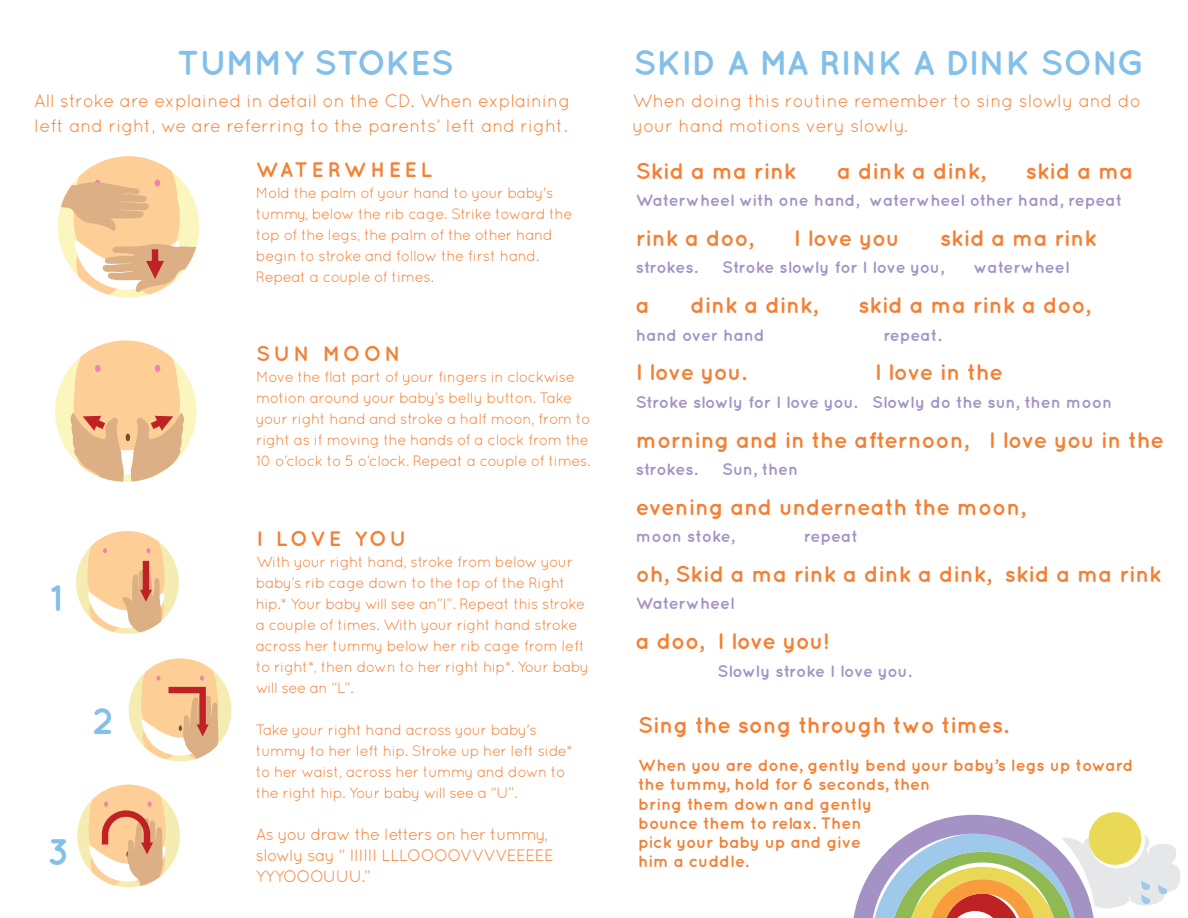
<style>
.page{position:relative;width:1188px;height:918px;background:#fff}
.page>*{position:absolute;margin:0;border:0;box-sizing:border-box;transform-origin:0 0}
.t1{font:700 36.75px "Quicksand";color:#83c0e9}
.t2{font:700 34.5px "Quicksand";color:#83c0e9}
.t3{font:700 22.5px "Quicksand";color:#f48034}
.t4{font:700 21px "Quicksand";letter-spacing:.145em;color:#f48034}
.t5{font:18px/25.2px "Quicksand";color:#f48034}
.t6{font:700 16.5px "Quicksand";color:#a492c5}
.t7{font:700 16.5px/19.2px "Quicksand";color:#f48034}
.t8{font:16.5px/21px "Quicksand";letter-spacing:-.03em;color:#f48034}
.t9{font:700 16.5px "Quicksand";letter-spacing:-.02em;color:#a492c5}
.t10{font:700 16.5px "Quicksand";letter-spacing:-.025em;color:#a492c5}
.t11{font:15px/21px "Quicksand";letter-spacing:-.03em;color:#f48034}
</style>
<div class="page">
<svg style="left:853px;top:812px;width:328px;height:106px"></svg>
<svg style="left:1089px;top:813px;width:56px;height:55px"></svg>
<div style="left:1089px;top:812px;width:52px;height:53px;background:#e9d956;border-radius:50%"></div>
<div style="left:129px;top:659px;width:103px;height:102px;background:#f4ecb0;border-radius:50%"></div>
<svg style="left:141px;top:659px;width:78px;height:102px;background:#f2c8a1"></svg>
<div style="left:77px;top:785px;width:103px;height:102px;background:#f4ecb0;border-radius:50%"></div>
<svg style="left:89px;top:785px;width:77px;height:102px;background:#f1c59f"></svg>
<div style="left:76px;top:531px;width:103px;height:103px;background:#f4ecb0;border-radius:50%"></div>
<svg style="left:87px;top:531px;width:78px;height:103px"></svg>
<div style="left:143px;top:561px;width:6px;height:32px;background:#be2225"></div>
<svg style="left:58px;top:156px;width:141px;height:140px"></svg>
<div style="left:152px;top:249px;width:6px;height:17px;background:#be2225"></div>
<div style="left:55px;top:341px;width:141px;height:141px;background:#fbf6be;border-radius:50%"></div>
<svg style="left:69px;top:341px;width:116px;height:141px"></svg>
<h2 class="t2" style="left:177px;top:42px;width:278px">TUMMY STOKES</h2>
<h2 class="t2" style="left:633px;top:42px;width:513px">SKID A MA RINK A DINK SONG</h2>
<p class="t5" style="left:34px;top:87px;width:538px">All stroke are explained in detail on the CD. When explaining left and right, we are referring to the parents’ left and right.</p>
<p class="t5" style="left:633px;top:87px;width:509px">When doing this routine remember to sing slowly and do your hand motions very slowly.</p>
<h3 class="t3" style="left:636px;top:157px;width:162px">Skid a ma rink</h3>
<h3 class="t3" style="left:837px;top:157px;width:150px">a dink a dink,</h3>
<h3 class="t3" style="left:1026px;top:157px;width:109px">skid a ma</h3>
<h3 class="t4" style="left:256px;top:157px;width:178px">WATERWHEEL</h3>
<p class="t11" style="left:256px;top:182px;width:318px">Mold the palm of your hand to your baby's tummy, below the rib cage. Strike toward the top of the legs, the palm of the other hand begin to stroke and follow the first hand.<br>Repeat a couple of times.</p>
<p class="t6" style="left:636px;top:191px;width:488px">Waterwheel with one hand, waterwheel other hand, repeat</p>
<h3 class="t3" style="left:636px;top:225px;width:119px">rink a doo,</h3>
<h3 class="t3" style="left:794px;top:225px;width:107px">I love you</h3>
<h3 class="t3" style="left:940px;top:225px;width:158px">skid a ma rink</h3>
<p class="t6" style="left:636px;top:258px;width:63px">strokes.</p>
<p class="t9" style="left:722px;top:258px;width:223px">Stroke slowly for I love you,</p>
<p class="t6" style="left:974px;top:258px;width:97px">waterwheel</p>
<h3 class="t3" style="left:636px;top:292px;width:15px">a</h3>
<h3 class="t3" style="left:690px;top:292px;width:129px">dink a dink,</h3>
<h3 class="t3" style="left:858px;top:292px;width:234px">skid a ma rink a doo,</h3>
<h1 class="t1" style="left:50px;top:576px;width:14px">1</h1>
<h1 class="t1" style="left:92px;top:699px;width:23px">2</h1>
<h1 class="t1" style="left:47px;top:830px;width:24px">3</h1>
<h3 class="t4" style="left:256px;top:341px;width:146px">SUN MOON</h3>
<p class="t11" style="left:256px;top:366px;width:336px">Move the flat part of your fingers in clockwise motion around your baby’s belly button. Take your right hand and stroke a half moon, from to right as if moving the hands of a clock from the 10 o’clock to 5 o’clock. Repeat a couple of times.</p>
<h3 class="t4" style="left:256px;top:526px;width:152px">I LOVE YOU</h3>
<p class="t11" style="left:256px;top:551px;width:335px">With your right hand, stroke from below your baby’s rib cage down to the top of the Right hip.* Your baby will see an”I”. Repeat this stroke a couple of times. With your right hand stroke across her tummy below her rib cage from left to right*, then down to her right hip*. Your baby will see an “L”.</p>
<p class="t11" style="left:256px;top:719px;width:318px">Take your right hand across your baby's tummy to her left hip. Stroke up her left side* to her waist, across her tummy and down to the right hip. Your baby will see a “U”.</p>
<p class="t8" style="left:256px;top:823px;width:300px">As you draw the letters on her tummy, slowly say “ IIIIII LLLOOOOVVVVEEEEE<br>YYYOOOUUU.”</p>
<p class="t9" style="left:636px;top:325px;width:130px">hand over hand</p>
<p class="t6" style="left:883px;top:325px;width:59px">repeat.</p>
<h3 class="t3" style="left:636px;top:359px;width:112px">I love you.</h3>
<h3 class="t3" style="left:875px;top:359px;width:130px">I love in the</h3>
<p class="t6" style="left:636px;top:392px;width:478px">Stroke slowly for I love you. Slowly do the sun, then moon</p>
<h3 class="t3" style="left:636px;top:426px;width:530px">morning and in the afternoon, I love you in the</h3>
<p class="t6" style="left:636px;top:459px;width:63px">strokes.</p>
<p class="t6" style="left:722px;top:459px;width:78px">Sun, then</p>
<h3 class="t3" style="left:636px;top:493px;width:391px">evening and underneath the moon,</h3>
<p class="t6" style="left:636px;top:527px;width:100px">moon stoke,</p>
<p class="t6" style="left:804px;top:527px;width:56px">repeat</p>
<h3 class="t3" style="left:636px;top:561px;width:528px">oh, Skid a ma rink a dink a dink, skid a ma rink</h3>
<p class="t6" style="left:636px;top:594px;width:100px">Waterwheel</p>
<h3 class="t3" style="left:636px;top:628px;width:195px">a doo, I love you!</h3>
<p class="t10" style="left:718px;top:661px;width:195px">Slowly stroke I love you.</p>
<h3 class="t3" style="left:638px;top:711px;width:371px">Sing the song through two times.</h3>
<p class="t7" style="left:638px;top:755px;width:497px">When you are done, gently bend your baby’s legs up toward the tummy, hold for 6 seconds, then<br>bring them down and gently<br>bounce them to relax. Then<br>pick your baby up and give<br>him a cuddle.</p>
</div>
